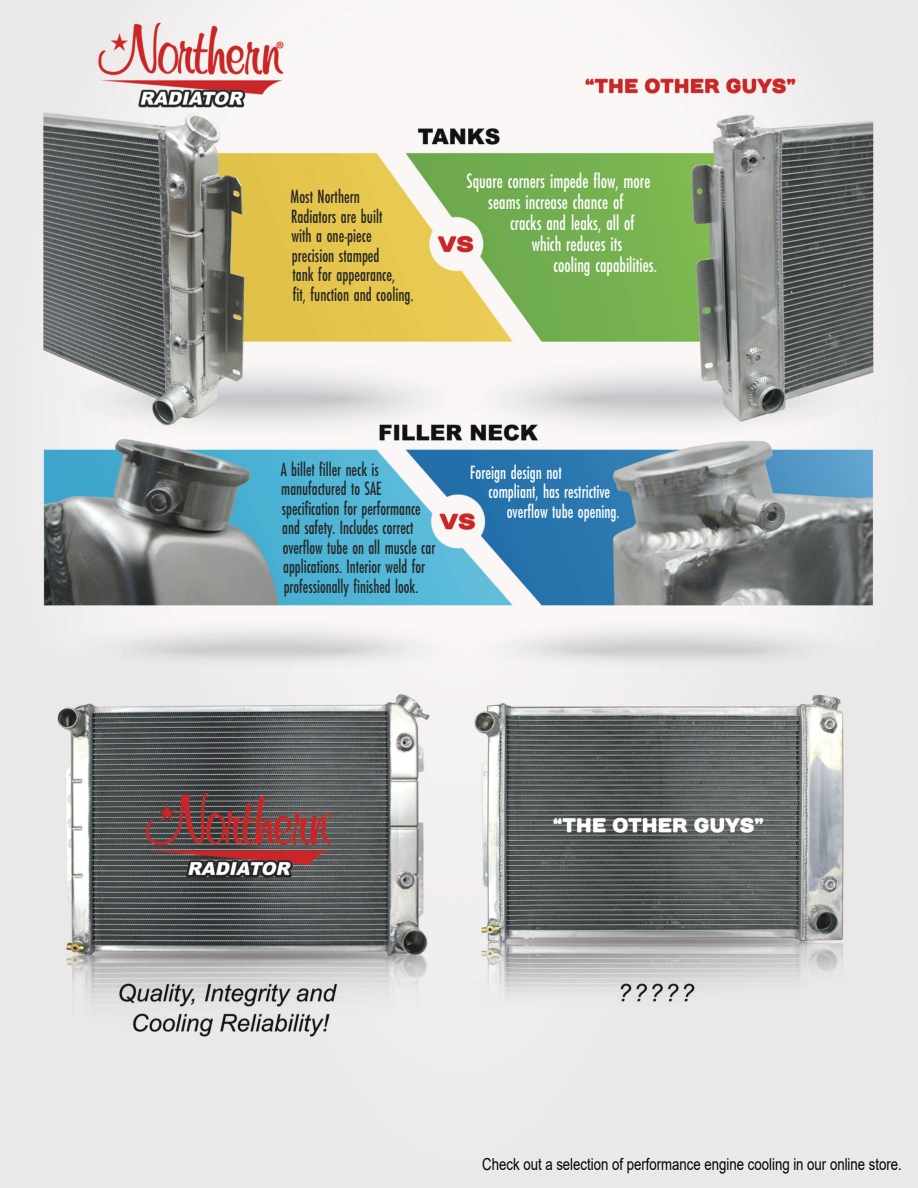
<style>
.page{position:relative;width:918px;height:1188px;background:#fff}
.page>*{position:absolute;margin:0;border:0;box-sizing:border-box;transform-origin:0 0}
.t1{font:19.5px/21px "Futurist Condensed";color:#fff;text-align:center;scale:.9 1}
.t2{font:18px/19.5px "Futurist Condensed";color:#272627;scale:.88 1}
.t3{font:18px/19.5px "Futurist Condensed";color:#272627;scale:.9 1}
.t4{font:18px "Futurist Condensed";color:#fff;scale:.9 1}
.t5{font:16.5px "Arial";color:#000;scale:.8 1}
</style>
<div class="page">
<img style="left:0;top:0;width:918px;height:1188px">
<p class="t3" style="left:291px;top:188px;width:138px">Most Northern<br>Radiators are built<br>with a one-piece precision stamped<br>tank for appearance,<br>fit, function and cooling.</p>
<p class="t1" style="left:467px;top:172px;width:206px">Square corners impede flow, more seams increase chance of</p>
<p class="t1" style="left:510px;top:214px;width:140px">cracks and leaks, all of</p>
<p class="t1" style="left:532px;top:235px;width:102px">which reduces its</p>
<p class="t1" style="left:553px;top:256px;width:117px">cooling capabilities.</p>
<p class="t2" style="left:281px;top:461px;width:177px">A billet filler neck is manufactured to SAE specification for performance and safety. Includes correct overflow tube on all muscle car applications. Interior weld for professionally finished look.</p>
<p class="t4" style="left:470px;top:464px;width:103px">Foreign design not</p>
<p class="t4" style="left:489px;top:484px;width:137px">compliant, has restrictive</p>
<p class="t4" style="left:507px;top:503px;width:127px">overflow tube opening.</p>
<p class="t5" style="left:482px;top:1153px;width:526px">Check out a selection of performance engine cooling in our online store.</p>
</div>
